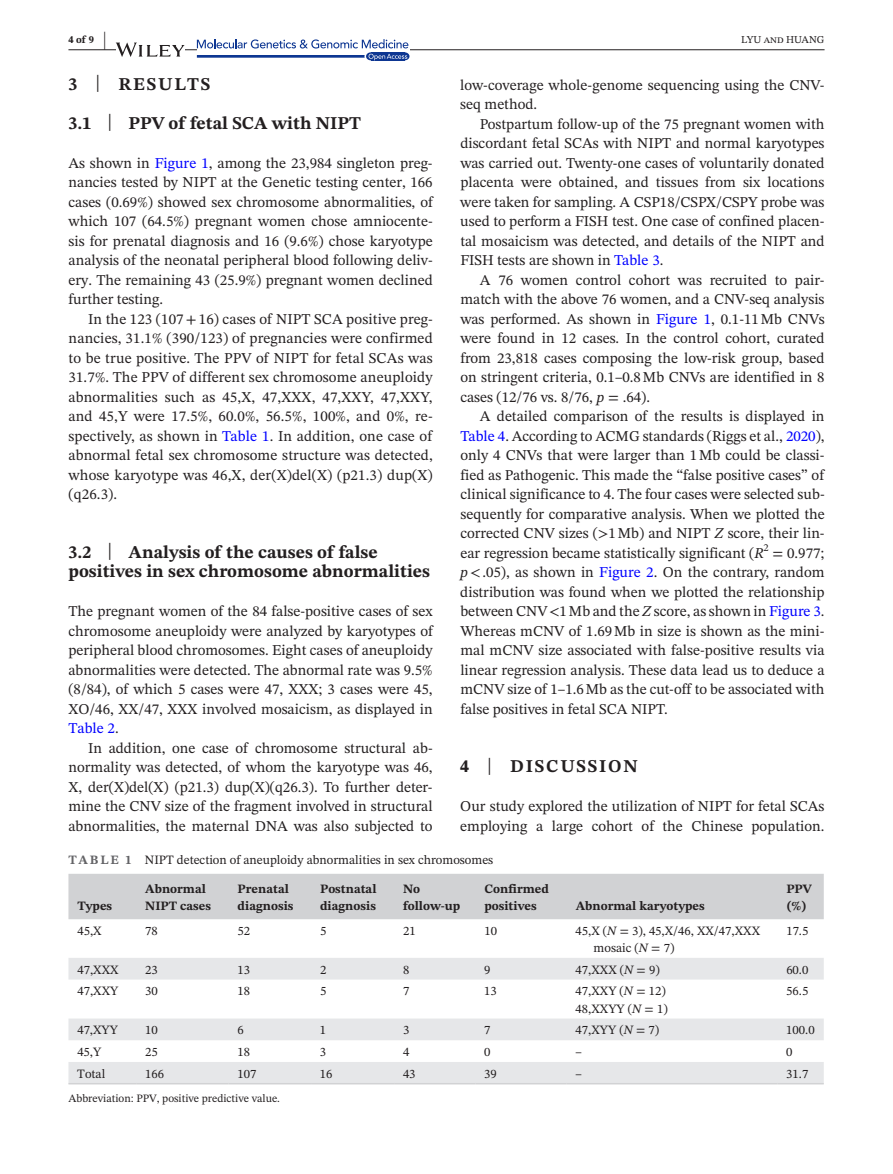
<style>
.page{position:relative;width:893px;height:1174px;background:#fff}
.page>*{position:absolute;margin:0;border:0;box-sizing:border-box;transform-origin:0 0}
.t1{font:700 18px/39px "STIX Two Text";color:#231f20}
.t2{font:700 18px "STIX Two Text";letter-spacing:.1em;color:#231f20}
.t3{font:15px/19.5px "STIX Two Text";color:#231f20;text-align:justify}
.t4{font:12.75px/17.2px "STIX Two Text";color:#231f20}
.t5{font:700 12.75px/17.2px "STIX Two Text";color:#231f20}
.t6{font:11.25px "STIX Two Text";color:#231f20}
.t7{font:10.5px "STIX Two Text";color:#231f20}
.t8{font:700 10.5px "STIX Two Text";color:#231f20}
.s1{font-size:21px}
.s2{font-weight:400;font-size:23.7px}
.s3{color:#00f}
.s4{font-style:italic}
.s5{font-weight:700;color:#636366}
</style>
<div class="page">
<hr style="left:68px;top:49px;width:756px;height:1px;background:#231f20">
<svg style="left:116px;top:43px;width:69px;height:14px"></svg>
<svg style="left:197px;top:39px;width:211px;height:21px"></svg>
<div style="left:68px;top:874px;width:756px;height:45px;background:#d1d2d4"></div>
<svg style="left:68px;top:958px;width:756px;height:125px;fill:#e6e7e9"></svg>
<hr style="left:68px;top:1083px;width:68px;height:1px;background:#d1d2d4">
<hr style="left:136px;top:1083px;width:93px;height:1px;background:#d1d2d4">
<hr style="left:229px;top:1083px;width:82px;height:1px;background:#d1d2d4">
<hr style="left:311px;top:1083px;width:83px;height:1px;background:#d1d2d4">
<hr style="left:394px;top:1083px;width:81px;height:1px;background:#d1d2d4">
<hr style="left:475px;top:1083px;width:92px;height:1px;background:#d1d2d4">
<hr style="left:567px;top:1083px;width:210px;height:1px;background:#d1d2d4">
<hr style="left:777px;top:1083px;width:47px;height:1px;background:#d1d2d4">
<p class="t8" style="left:68px;top:32px;width:39px">4 of 9 <span class="s1">|</span></p>
<p class="t7" style="left:741px;top:32px;width:85px">LYU and HUANG</p>
<p class="t1" style="left:68px;top:65px;width:294px">3 <span class="s2">|</span> RESULTS<br>3.1 <span class="s2">|</span> PPV of fetal SCA with NIPT</p>
<p class="t3" style="left:68px;top:153px;width:366px">As shown in <span class="s3">Figure 1</span>, among the 23,984 singleton preg&shy;nancies tested by NIPT at the Genetic testing center, 166 cases (0.69%) showed sex chromosome abnormalities, of which 107 (64.5%) pregnant women chose amniocente&shy;sis for prenatal diagnosis and 16 (9.6%) chose karyotype analysis of the neonatal peripheral blood following deliv&shy;ery. The remaining 43 (25.9%) pregnant women declined further testing.</p>
<p class="t3" style="left:69px;top:309px;width:366px;text-indent:20px">In the 123 (107+16) cases of NIPT SCA positive preg&shy;nancies, 31.1% (390/123) of pregnancies were confirmed to be true positive. The PPV of NIPT for fetal SCAs was 31.7%. The PPV of different sex chromosome aneuploidy abnormalities such as 45,X, 47,XXX, 47,XXY, 47,XXY, and 45,Y were 17.5%, 60.0%, 56.5%, 100%, and 0%, re&shy;spectively, as shown in <span class="s3">Table 1</span>. In addition, one case of abnormal fetal sex chromosome structure was detected, whose karyotype was 46,X, der(X)del(X) (p21.3) dup(X) (q26.3).</p>
<p class="t3" style="left:460px;top:75px;width:366px">low-coverage whole-genome sequencing using the CNV&shy;seq method.</p>
<p class="t3" style="left:460px;top:114px;width:366px;text-indent:20px">Postpartum follow-up of the 75 pregnant women with discordant fetal SCAs with NIPT and normal karyotypes was carried out. Twenty-one cases of voluntarily donated placenta were obtained, and tissues from six locations were taken for sampling. A CSP18/CSPX/CSPY probe was used to perform a FISH test. One case of confined placen&shy;tal mosaicism was detected, and details of the NIPT and FISH tests are shown in <span class="s3">Table 3</span>.</p>
<p class="t3" style="left:460px;top:270px;width:366px;text-indent:20px">A 76 women control cohort was recruited to pair&shy;match with the above 76 women, and a CNV-seq analysis was performed. As shown in <span class="s3">Figure 1</span>, 0.1-11Mb CNVs were found in 12 cases. In the control cohort, curated from 23,818 cases composing the low-risk group, based on stringent criteria, 0.1–0.8Mb CNVs are identified in 8 cases (12/76 vs. 8/76, <span class="s4">p</span> = .64).</p>
<p class="t3" style="left:460px;top:406px;width:366px;text-indent:20px">A detailed comparison of the results is displayed in <span class="s3">Table 4</span>. According to ACMG standards (Riggs et al., <span class="s3">2020</span>), only 4 CNVs that were larger than 1Mb could be classi&shy;fied as Pathogenic. This made the “false positive cases” of clinical significance to 4. The four cases were selected sub&shy;sequently for comparative analysis. When we plotted the corrected CNV sizes (&gt;1Mb) and NIPT <span class="s4">Z</span> score, their lin&shy;ear regression became statistically significant (<span class="s4">R</span><sup>2</sup> = 0.977; <span class="s4">p</span>&lt;.05), as shown in <span class="s3">Figure 2</span>. On the contrary, random distribution was found when we plotted the relationship between CNV&lt;1Mb and the <span class="s4">Z</span> score, as shown in <span class="s3">Figure 3</span>.<br>Whereas mCNV of 1.69Mb in size is shown as the mini&shy;mal mCNV size associated with false-positive results via linear regression analysis. These data lead us to deduce a mCNV size of 1–1.6Mb as the cut-off to be associated with false positives in fetal SCA NIPT.</p>
<p class="t1" style="left:68px;top:542px;width:363px;line-height:19.5px">3.2 <span class="s2">|</span> Analysis of the causes of false positives in sex chromosome abnormalities</p>
<p class="t3" style="left:68px;top:601px;width:366px">The pregnant women of the 84 false-positive cases of sex chromosome aneuploidy were analyzed by karyotypes of peripheral blood chromosomes. Eight cases of aneuploidy abnormalities were detected. The abnormal rate was 9.5% (8/84), of which 5 cases were 47, XXX; 3 cases were 45, XO/46, XX/47, XXX involved mosaicism, as displayed in <span class="s3">Table 2</span>.</p>
<p class="t3" style="left:68px;top:738px;width:366px;text-indent:20px">In addition, one case of chromosome structural ab&shy;normality was detected, of whom the karyotype was 46, X, der(X)del(X) (p21.3) dup(X)(q26.3). To further deter&shy;mine the CNV size of the fragment involved in structural abnormalities, the maternal DNA was also subjected to</p>
<p class="t2" style="left:460px;top:753px;width:179px">4 <span class="s2">|</span> DISCUSSION</p>
<p class="t3" style="left:460px;top:796px;width:366px">Our study explored the utilization of NIPT for fetal SCAs employing a large cohort of the Chinese population.</p>
<p class="t4" style="left:68px;top:851px;width:426px"><span class="s5">TABLE 1</span> NIPT detection of aneuploidy abnormalities in sex chromosomes</p>
<p class="t5" style="left:77px;top:897px;width:36px">Types</p>
<p class="t5" style="left:145px;top:880px;width:67px">Abnormal<br>NIPT cases</p>
<p class="t5" style="left:238px;top:880px;width:57px">Prenatal diagnosis</p>
<p class="t5" style="left:320px;top:880px;width:58px">Postnatal diagnosis</p>
<p class="t5" style="left:403px;top:880px;width:59px">No follow-up</p>
<p class="t5" style="left:484px;top:880px;width:66px">Confirmed positives</p>
<p class="t5" style="left:786px;top:880px;width:27px">PPV (%)</p>
<p class="t5" style="left:576px;top:897px;width:131px">Abnormal karyotypes</p>
<p class="t4" style="left:77px;top:921px;width:26px">45,X</p>
<p class="t4" style="left:145px;top:921px;width:14px">78</p>
<p class="t4" style="left:238px;top:921px;width:14px">52</p>
<p class="t4" style="left:320px;top:921px;width:8px">5</p>
<p class="t4" style="left:403px;top:921px;width:14px">21</p>
<p class="t4" style="left:484px;top:921px;width:14px">10</p>
<p class="t4" style="left:594px;top:921px;width:168px;text-indent:-18px">45,X (<span class="s4">N</span> = 3), 45,X/46, XX/47,XXX mosaic (<span class="s4">N</span> = 7)</p>
<p class="t4" style="left:786px;top:921px;width:24px">17.5</p>
<p class="t4" style="left:77px;top:960px;width:43px">47,XXX</p>
<p class="t4" style="left:145px;top:960px;width:14px">23</p>
<p class="t4" style="left:238px;top:960px;width:14px">13</p>
<p class="t4" style="left:320px;top:960px;width:8px">2</p>
<p class="t4" style="left:403px;top:960px;width:8px">8</p>
<p class="t4" style="left:484px;top:960px;width:8px">9</p>
<p class="t4" style="left:576px;top:960px;width:86px">47,XXX (<span class="s4">N</span> = 9)</p>
<p class="t4" style="left:786px;top:960px;width:24px">60.0</p>
<p class="t4" style="left:77px;top:982px;width:43px">47,XXY</p>
<p class="t4" style="left:145px;top:982px;width:14px">30</p>
<p class="t4" style="left:238px;top:982px;width:14px">18</p>
<p class="t4" style="left:320px;top:982px;width:8px">5</p>
<p class="t4" style="left:403px;top:982px;width:8px">7</p>
<p class="t4" style="left:484px;top:982px;width:14px">13</p>
<p class="t4" style="left:576px;top:982px;width:94px">47,XXY (<span class="s4">N</span> = 12)<br>48,XXYY (<span class="s4">N</span> = 1)</p>
<p class="t4" style="left:786px;top:982px;width:24px">56.5</p>
<p class="t4" style="left:77px;top:1021px;width:42px">47,XYY</p>
<p class="t4" style="left:145px;top:1021px;width:14px">10</p>
<p class="t4" style="left:237px;top:1021px;width:8px">6</p>
<p class="t4" style="left:320px;top:1021px;width:8px">1</p>
<p class="t4" style="left:403px;top:1021px;width:8px">3</p>
<p class="t4" style="left:484px;top:1021px;width:8px">7</p>
<p class="t4" style="left:576px;top:1021px;width:85px">47,XYY (<span class="s4">N</span> = 7)</p>
<p class="t4" style="left:786px;top:1021px;width:30px">100.0</p>
<p class="t4" style="left:77px;top:1043px;width:26px">45,Y</p>
<p class="t4" style="left:145px;top:1043px;width:14px">25</p>
<p class="t4" style="left:237px;top:1043px;width:14px">18</p>
<p class="t4" style="left:320px;top:1043px;width:8px">3</p>
<p class="t4" style="left:403px;top:1043px;width:8px">4</p>
<p class="t4" style="left:484px;top:1043px;width:8px">0</p>
<p class="t4" style="left:575px;top:1043px;width:8px">–</p>
<p class="t4" style="left:786px;top:1043px;width:8px">0</p>
<p class="t4" style="left:77px;top:1064px;width:29px">Total</p>
<p class="t4" style="left:145px;top:1064px;width:20px">166</p>
<p class="t4" style="left:237px;top:1064px;width:20px">107</p>
<p class="t4" style="left:320px;top:1064px;width:14px">16</p>
<p class="t4" style="left:403px;top:1064px;width:14px">43</p>
<p class="t4" style="left:484px;top:1064px;width:14px">39</p>
<p class="t4" style="left:575px;top:1064px;width:8px">–</p>
<p class="t4" style="left:786px;top:1064px;width:24px">31.7</p>
<p class="t6" style="left:68px;top:1090px;width:213px">Abbreviation: PPV, positive predictive value.</p>
</div>
